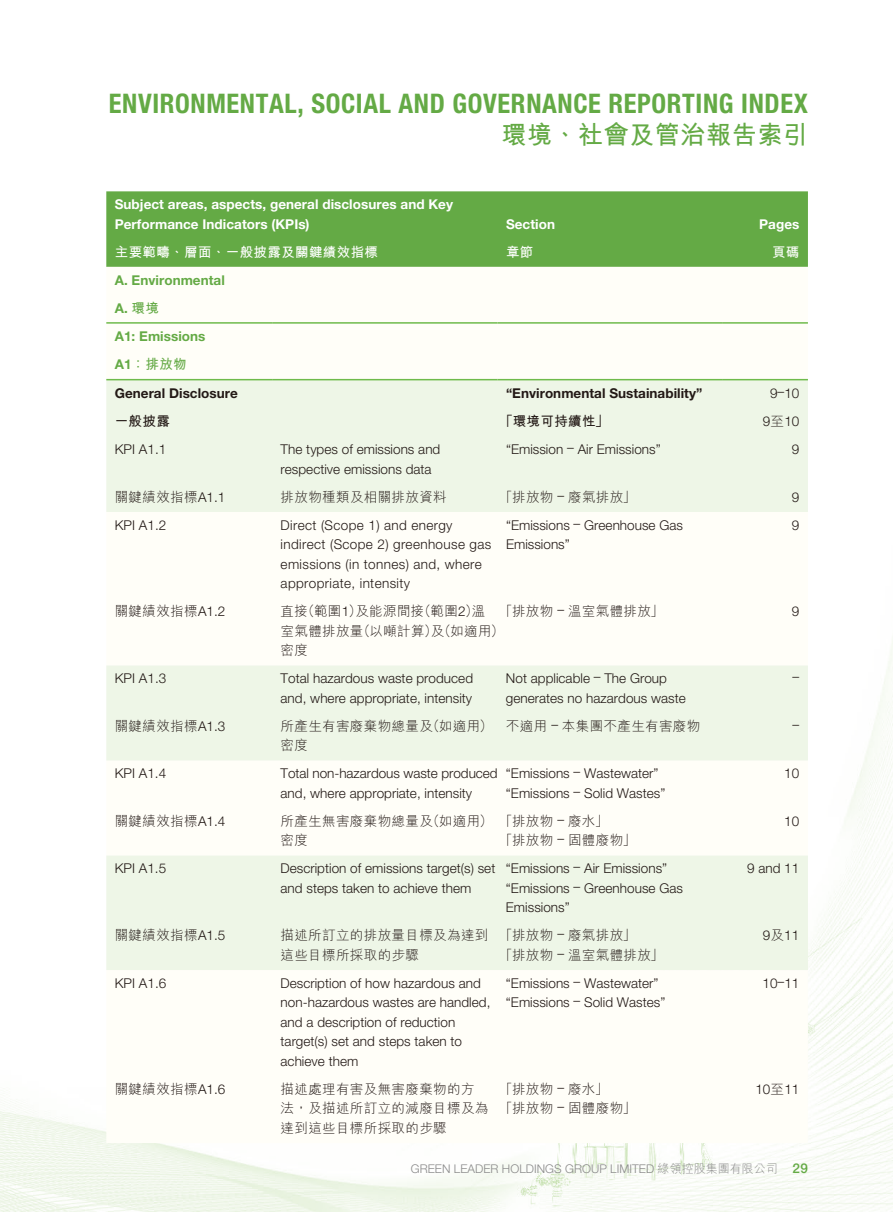
<style>
.page{position:relative;width:893px;height:1212px;background:#fff}
.page>*{position:absolute;margin:0;border:0;box-sizing:border-box;transform-origin:0 0}
.t1{font:700 condensed 27px "Helvetica Neue LT Std";letter-spacing:.025em;color:#64aa45}
.t2{font:700 25.5px "M Hei HK";letter-spacing:.025em;color:#64aa45}
.t3{font:300 13.5px/19.5px "Helvetica Neue LT Std";letter-spacing:.005em;color:#231916}
.t4{font:300 13.5px/19.5px "M Hei HK";letter-spacing:.03em;color:#231916}
.t5{font:300 13.5px/19.5px "Helvetica Neue LT Std";letter-spacing:.03em;color:#231916}
.t6{font:700 13.5px/19.5px "Helvetica Neue LT Std";letter-spacing:.005em;color:#fff}
.t7{font:700 13.5px "Helvetica Neue LT Std";letter-spacing:.005em;color:#231916}
.t8{font:700 13.5px/28.3px "Helvetica Neue LT Std";letter-spacing:.005em;color:#64aa45}
.t9{font:700 13.5px "M Hei HK";letter-spacing:.03em;color:#fff}
.t10{font:700 13.5px "M Hei HK";letter-spacing:.03em;color:#231916}
.t11{font:700 13.5px "M Hei HK";color:#64aa45}
.t12{font:300 12px "Helvetica Neue LT Std";letter-spacing:.005em;color:#898989}
.s1{font-family:"M Hei HK"}
.s2{font-family:"Helvetica Neue LT Std"}
.s3{font-weight:500;font-size:13.5px;color:#64aa45}
</style>
<div class="page">
<img style="left:0;top:640px;width:893px;height:572px">
<div style="left:106px;top:191px;width:702px;height:76px;background:#64aa45"></div>
<svg style="left:106px;top:378px;width:702px;height:765px"></svg>
<svg style="left:106px;top:380px;width:702px;height:590px;fill:#eef6e7"></svg>
<hr style="left:106px;top:322px;width:166px;height:2px;background:#6fbb4c">
<hr style="left:106px;top:379px;width:166px;height:1px;background:#6fbb4c">
<hr style="left:272px;top:322px;width:225px;height:2px;background:#6fbb4c">
<hr style="left:497px;top:322px;width:226px;height:2px;background:#6fbb4c">
<hr style="left:272px;top:379px;width:225px;height:1px;background:#6fbb4c">
<hr style="left:497px;top:379px;width:226px;height:1px;background:#6fbb4c">
<hr style="left:723px;top:322px;width:85px;height:2px;background:#6fbb4c">
<hr style="left:723px;top:379px;width:85px;height:1px;background:#6fbb4c">
<h1 class="t1" style="left:109px;top:87px;width:701px">ENVIRONMENTAL, SOCIAL AND GOVERNANCE REPORTING INDEX</h1>
<h2 class="t2" style="left:501px;top:116px;width:308px">環境、社會及管治報告索引</h2>
<p class="t6" style="left:115px;top:194px;width:340px">Subject areas, aspects, general disclosures and Key<br>Performance Indicators (KPIs)</p>
<p class="t6" style="left:506px;top:214px;width:50px">Section</p>
<p class="t6" style="left:759px;top:214px;width:42px">Pages</p>
<p class="t9" style="left:115px;top:242px;width:265px">主要範疇、層面、一般披露及關鍵績效指標</p>
<p class="t9" style="left:506px;top:242px;width:29px">章節</p>
<p class="t9" style="left:772px;top:242px;width:29px">頁碼</p>
<p class="t8" style="left:115px;top:265px;width:112px">A. Environmental<br>A. <span class="s1">環境<br></span>A1: Emissions</p>
<p class="t11" style="left:115px;top:355px;width:73px"><span class="s2">A1</span>：排放物</p>
<p class="t7" style="left:115px;top:385px;width:125px">General Disclosure</p>
<p class="t7" style="left:506px;top:385px;width:198px">“Environmental Sustainability”</p>
<p class="t3" style="left:770px;top:383px;width:31px">9–10</p>
<p class="t10" style="left:115px;top:411px;width:57px">一般披露</p>
<p class="t10" style="left:500px;top:411px;width:110px">「環境可持續性」</p>
<p class="t3" style="left:763px;top:411px;width:38px">9<span class="s1">至</span>10</p>
<p class="t3" style="left:115px;top:439px;width:53px">KPI A1.1</p>
<p class="t3" style="left:281px;top:439px;width:161px">The types of emissions and respective emissions data</p>
<p class="t3" style="left:506px;top:439px;width:156px">“Emission – Air Emissions”</p>
<p class="t3" style="left:792px;top:439px;width:9px">9</p>
<p class="t4" style="left:115px;top:487px;width:112px">關鍵績效指標<span class="s2">A1.1</span></p>
<p class="t4" style="left:281px;top:487px;width:168px">排放物種類及相關排放資料</p>
<p class="t4" style="left:499px;top:487px;width:138px">「排放物 <span class="s2">–</span> 廢氣排放」</p>
<p class="t3" style="left:792px;top:487px;width:9px">9</p>
<p class="t3" style="left:115px;top:515px;width:53px">KPI A1.2</p>
<p class="t5" style="left:281px;top:515px;width:212px">Direct (Scope 1) and energy indirect (Scope 2) greenhouse gas emissions (in tonnes) and, where appropriate, intensity</p>
<p class="t3" style="left:506px;top:515px;width:179px">“Emissions – Greenhouse Gas<br>Emissions”</p>
<p class="t3" style="left:792px;top:515px;width:9px">9</p>
<p class="t4" style="left:115px;top:601px;width:112px">關鍵績效指標<span class="s2">A1.2</span></p>
<p class="t4" style="left:281px;top:601px;width:225px">直接（範圍<span class="s2">1</span>）及能源間接（範圍<span class="s2">2</span>）溫<br>室氣體排放量（以噸計算）及（如適用）密度</p>
<p class="t4" style="left:499px;top:601px;width:166px">「排放物 <sup>–</sup> 溫室氣體排放」</p>
<p class="t3" style="left:792px;top:601px;width:9px">9</p>
<p class="t3" style="left:115px;top:668px;width:53px">KPI A1.3</p>
<p class="t3" style="left:281px;top:668px;width:194px">Total hazardous waste produced and, where appropriate, intensity</p>
<p class="t3" style="left:506px;top:668px;width:181px">Not applicable – The Group generates no hazardous waste</p>
<p class="t3" style="left:793px;top:666px;width:8px">–</p>
<p class="t4" style="left:115px;top:716px;width:112px">關鍵績效指標<span class="s2">A1.3</span></p>
<p class="t4" style="left:281px;top:716px;width:214px">所產生有害廢棄物總量及（如適用）密度</p>
<p class="t4" style="left:506px;top:716px;width:196px">不適用 <sup>–</sup> 本集團不產生有害廢物</p>
<p class="t3" style="left:793px;top:714px;width:8px">–</p>
<p class="t3" style="left:115px;top:763px;width:53px">KPI A1.4</p>
<p class="t3" style="left:281px;top:763px;width:218px">Total non-hazardous waste produced and, where appropriate, intensity</p>
<p class="t3" style="left:506px;top:763px;width:161px">“Emissions – Wastewater” “Emissions – Solid Wastes”</p>
<p class="t3" style="left:784px;top:763px;width:17px">10</p>
<p class="t4" style="left:115px;top:811px;width:112px">關鍵績效指標<span class="s2">A1.4</span></p>
<p class="t4" style="left:281px;top:811px;width:214px">所產生無害廢棄物總量及（如適用）密度</p>
<p class="t4" style="left:499px;top:811px;width:138px">「排放物 <sup>–</sup> 廢水」<br>「排放物 <sup>–</sup> 固體廢物」</p>
<p class="t3" style="left:784px;top:811px;width:17px">10</p>
<p class="t3" style="left:115px;top:858px;width:53px">KPI A1.5</p>
<p class="t3" style="left:281px;top:858px;width:216px">Description of emissions target(s) set and steps taken to achieve them</p>
<p class="t3" style="left:506px;top:858px;width:179px">“Emissions – Air Emissions” “Emissions – Greenhouse Gas<br>Emissions”</p>
<p class="t3" style="left:747px;top:858px;width:54px">9 and 11</p>
<p class="t4" style="left:115px;top:925px;width:112px">關鍵績效指標<span class="s2">A1.5</span></p>
<p class="t4" style="left:281px;top:925px;width:209px">描述所訂立的排放量目標及為達到這些目標所採取的步驟</p>
<p class="t4" style="left:499px;top:925px;width:166px">「排放物 <sup>–</sup> 廢氣排放」<br>「排放物 <sup>–</sup> 溫室氣體排放」</p>
<p class="t3" style="left:763px;top:925px;width:38px">9<span class="s1">及</span>11</p>
<p class="t3" style="left:115px;top:973px;width:53px">KPI A1.6</p>
<p class="t3" style="left:281px;top:973px;width:211px">Description of how hazardous and non-hazardous wastes are handled, and a description of reduction target(s) set and steps taken to achieve them</p>
<p class="t3" style="left:506px;top:973px;width:161px">“Emissions – Wastewater” “Emissions – Solid Wastes”</p>
<p class="t3" style="left:762px;top:973px;width:38px">10–11</p>
<p class="t4" style="left:115px;top:1079px;width:112px">關鍵績效指標<span class="s2">A1.6</span></p>
<p class="t4" style="left:281px;top:1079px;width:209px">描述處理有害及無害廢棄物的方法，及描述所訂立的減廢目標及為達到這些目標所採取的步驟</p>
<p class="t4" style="left:499px;top:1079px;width:138px">「排放物 <sup>–</sup> 廢水」<br>「排放物 <sup>–</sup> 固體廢物」</p>
<p class="t3" style="left:755px;top:1079px;width:46px">10<span class="s1">至</span>11</p>
<p class="t12" style="left:411px;top:1161px;width:399px">GREEN LEADER HOLDINGS GROUP LIMITED <span class="s1">綠領控股集團有限公司</span> <span class="s3">29</span></p>
</div>
